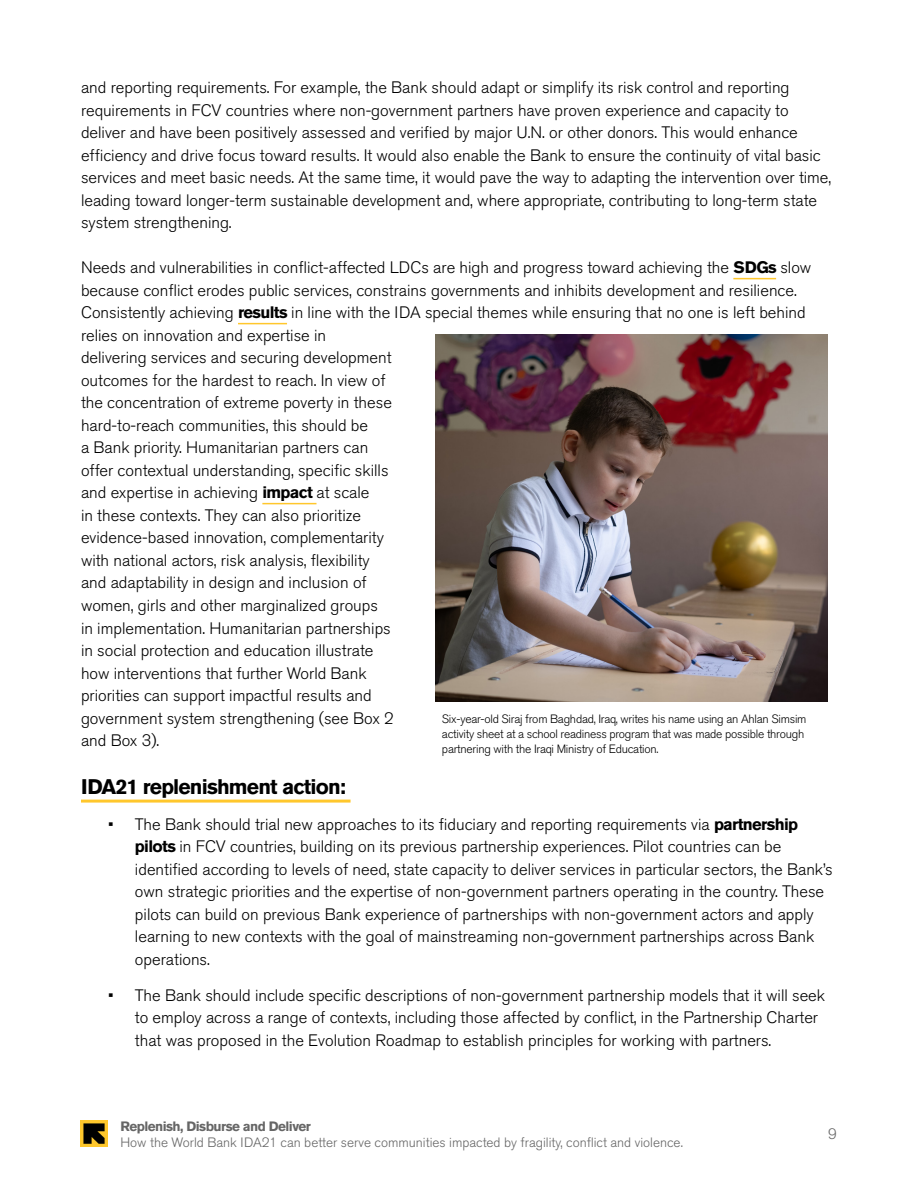
<style>
.page{position:relative;width:918px;height:1188px;background:#fff}
.page>*{position:absolute;margin:0;border:0;box-sizing:border-box;transform-origin:0 0}
.t1{font:700 21px "Akzidenz Grotesk Std";letter-spacing:-.04em;color:#000}
.t2{font:300 16.5px/22.5px "Akzidenz Grotesk Std";color:#000}
.t3{font:300 15px "Akzidenz Grotesk Std";color:#666}
.t4{font:300 13.5px "Akzidenz Grotesk Std";color:#666}
.t5{font:700 13.5px "Akzidenz Grotesk Std";letter-spacing:-.04em;color:#666}
.t6{font:300 12px/15px "Akzidenz Grotesk Std";letter-spacing:-.02em;color:#000}
.s1{font-weight:700}
</style>
<div class="page">
<img style="left:81px;top:1120px;width:26px;height:27px">
<hr style="left:733px;top:278px;width:43px;height:1px;background:#ffc72c">
<hr style="left:238px;top:323px;width:49px;height:1px;background:#ffc72c">
<hr style="left:262px;top:503px;width:55px;height:1px;background:#ffc72c">
<hr style="left:81px;top:800px;width:270px;height:3px;background:#ffc72c">
<img style="left:435px;top:335px;width:392px;height:367px">
<p class="t2" style="left:81px;top:77px;width:752px">and reporting requirements. For example, the Bank should adapt or simplify its risk control and reporting requirements in FCV countries where non-government partners have proven experience and capacity to deliver and have been positively assessed and verified by major U.N. or other donors. This would enhance efficiency and drive focus toward results. It would also enable the Bank to ensure the continuity of vital basic services and meet basic needs. At the same time, it would pave the way to adapting the intervention over time, leading toward longer-term sustainable development and, where appropriate, contributing to long-term state system strengthening.</p>
<p class="t2" style="left:81px;top:257px;width:732px">Needs and vulnerabilities in conflict-affected LDCs are high and progress toward achieving the <span class="s1">SDGs</span> slow because conflict erodes public services, constrains governments and inhibits development and resilience.<br>Consistently achieving <span class="s1">results</span> in line with the IDA special themes while ensuring that no one is left behind relies on innovation and expertise in<br>delivering services and securing development<br>outcomes for the hardest to reach. In view of<br>the concentration of extreme poverty in these<br>hard-to-reach communities, this should be<br>a Bank priority. Humanitarian partners can<br>offer contextual understanding, specific skills<br>and expertise in achieving <span class="s1">impact</span> at scale<br>in these contexts. They can also prioritize<br>evidence-based innovation, complementarity<br>with national actors, risk analysis, flexibility<br>and adaptability in design and inclusion of<br>women, girls and other marginalized groups<br>in implementation. Humanitarian partnerships<br>in social protection and education illustrate<br>how interventions that further World Bank<br>priorities can support impactful results and<br>government system strengthening (see Box 2<br>and Box 3).</p>
<p class="t1" style="left:81px;top:774px;width:267px">IDA21 replenishment action:</p>
<p class="t2" style="left:135px;top:813px;width:699px;text-indent:-27px">• The Bank should trial new approaches to its fiduciary and reporting requirements via <span class="s1">partnership pilots</span> in FCV countries, building on its previous partnership experiences. Pilot countries can be identified according to levels of need, state capacity to deliver services in particular sectors, the Bank’s own strategic priorities and the expertise of non-government partners operating in the country. These pilots can build on previous Bank experience of partnerships with non-government actors and apply learning to new contexts with the goal of mainstreaming non-government partnerships across Bank operations.</p>
<p class="t2" style="left:135px;top:984px;width:692px;text-indent:-27px">• The Bank should include specific descriptions of non-government partnership models that it will seek to employ across a range of contexts, including those affected by conflict, in the Partnership Charter that was proposed in the Evolution Roadmap to establish principles for working with partners.</p>
<p class="t6" style="left:442px;top:712px;width:366px">Six-year-old Siraj from Baghdad, Iraq, writes his name using an Ahlan Simsim activity sheet at a school readiness program that was made possible through partnering with the Iraqi Ministry of Education.</p>
<p class="t5" style="left:120px;top:1118px;width:192px">Replenish, Disburse and Deliver</p>
<p class="t4" style="left:120px;top:1135px;width:564px">How the World Bank IDA21 can better serve communities impacted by fragility, conflict and violence.</p>
<p class="t3" style="left:828px;top:1126px;width:10px">9</p>
</div>
